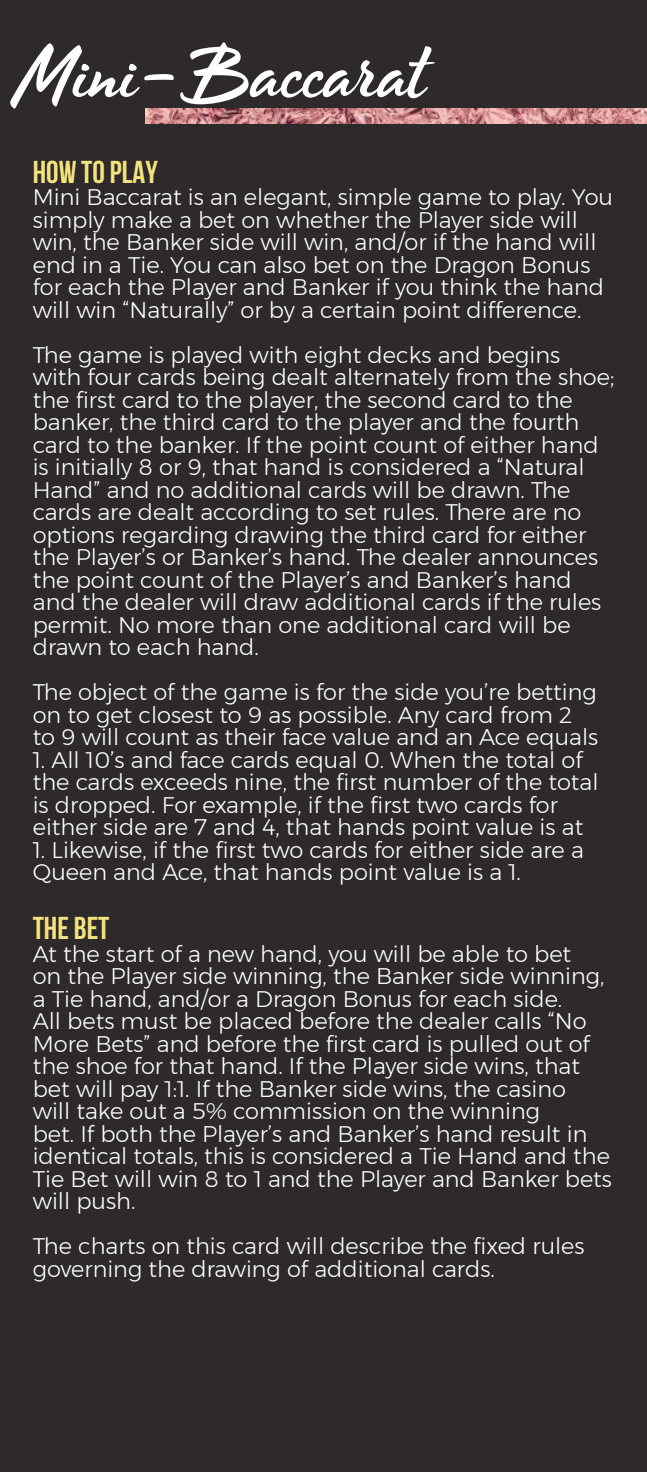
<style>
.page{position:relative;width:647px;height:1472px;background:#2e292a}
.page>*{position:absolute;margin:0;border:0;box-sizing:border-box;transform-origin:0 0}
.t1{font:81px "Timeout";color:#fff}
.t2{font:700 31.5px "Bebas Neue";color:#f3e37e}
.t3{font:300 22.5px/22.5px "Montserrat";color:#fff}
</style>
<div class="page">
<img style="left:145px;top:109px;width:502px;height:14px">
<h1 class="t1" style="left:16px;top:24px;width:412px">Mini-Baccarat</h1>
<h2 class="t2" style="left:33px;top:155px;width:127px">HOW TO PLAY</h2>
<p class="t3" style="left:33px;top:186px;width:582px">Mini Baccarat is an elegant, simple game to play. You simply make a bet on whether the Player side will win, the Banker side will win, and/or if the hand will end in a Tie. You can also bet on the Dragon Bonus for each the Player and Banker if you think the hand will win “Naturally” or by a certain point difference.</p>
<p class="t3" style="left:33px;top:343px;width:583px">The game is played with eight decks and begins with four cards being dealt alternately from the shoe; the first card to the player, the second card to the banker, the third card to the player and the fourth card to the banker. If the point count of either hand is initially 8 or 9, that hand is considered a “Natural Hand” and no additional cards will be drawn. The cards are dealt according to set rules. There are no options regarding drawing the third card for either the Player’s or Banker’s hand. The dealer announces the point count of the Player’s and Banker’s hand and the dealer will draw additional cards if the rules permit. No more than one additional card will be drawn to each hand.</p>
<p class="t3" style="left:33px;top:681px;width:567px">The object of the game is for the side you’re betting on to get closest to 9 as possible. Any card from 2 to 9 will count as their face value and an Ace equals</p>
<p class="t3" style="left:33px;top:748px;width:567px">1. All 10’s and face cards equal 0. When the total of the cards exceeds nine, the first number of the total is dropped. For example, if the first two cards for either side are 7 and 4, that hands point value is at</p>
<p class="t3" style="left:33px;top:838px;width:553px">1. Likewise, if the first two cards for either side are a<br>Queen and Ace, that hands point value is a 1.</p>
<h2 class="t2" style="left:33px;top:911px;width:78px">The Bet</h2>
<p class="t3" style="left:33px;top:942px;width:581px">At the start of a new hand, you will be able to bet<br>on the Player side winning, the Banker side winning, a Tie hand, and/or a Dragon Bonus for each side.<br>All bets must be placed before the dealer calls “No More Bets” and before the first card is pulled out of the shoe for that hand. If the Player side wins, that bet will pay 1:1. If the Banker side wins, the casino<br>will take out a 5% commission on the winning<br>bet. If both the Player’s and Banker’s hand result in identical totals, this is considered a Tie Hand and the Tie Bet will win 8 to 1 and the Player and Banker bets will push.</p>
<p class="t3" style="left:33px;top:1234px;width:553px">The charts on this card will describe the fixed rules governing the drawing of additional cards.</p>
</div>
